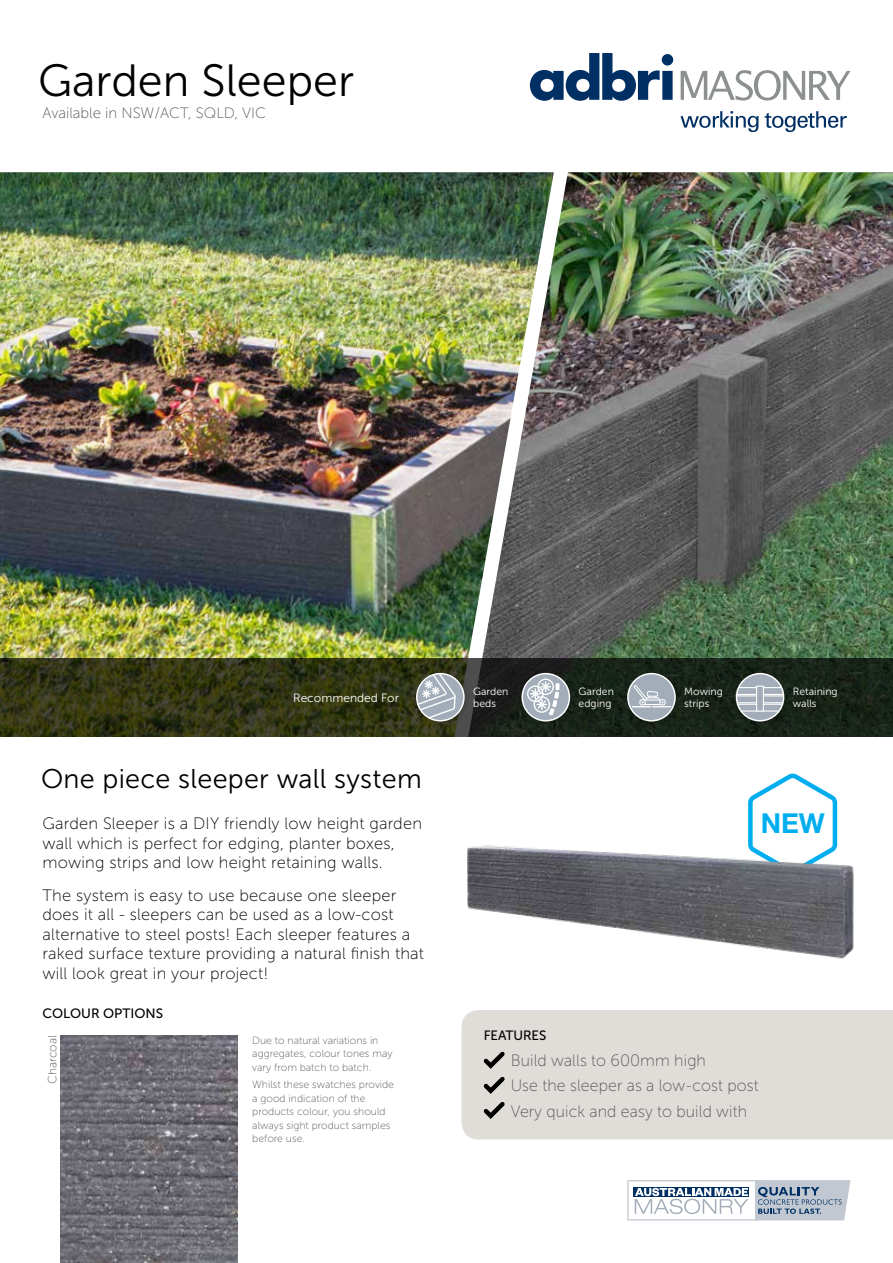
<style>
.page{position:relative;width:893px;height:1263px;background:#fff}
.page>*{position:absolute;margin:0;border:0;box-sizing:border-box;transform-origin:0 0}
.t1{font:45px "Museo Sans 300";color:#000}
.t2{font:700 27.45px "Helvetica Neue LT Std";color:#00aeef}
.t3{font:27px "Museo Sans 300";letter-spacing:.01em;color:#000}
.t4{font:16.5px/19.5px "Museo Sans 100";letter-spacing:.01em;color:#000}
.t5{font:16.5px/25.5px "Museo Sans Rounded 100";letter-spacing:.01em;color:#58595b}
.t6{font:15px "Museo Sans 100";color:#58595b}
.t7{font:13.5px "Museo Sans 500";color:#000}
.t8{font:13.5px "Museo Sans Rounded 500";color:#000}
.t9{font:12px "Museo Sans 300";color:#fff}
.t10{font:12px "Museo Sans 100";color:#58595b}
.t11{font:10.5px/13.5px "Museo Sans 100";color:#58595b}
.t12{font:10.5px/12.6px "Museo Sans 300";color:#fff}
</style>
<div class="page">
<svg style="left:748px;top:773px;width:90px;height:64px"></svg>
<img style="left:467px;top:837px;width:387px;height:122px">
<img style="left:0;top:172px;width:468px;height:565px">
<img style="left:468px;top:172px;width:425px;height:565px">
<svg style="left:0;top:658px;width:893px;height:78px;background:#282e16"></svg>
<img style="left:61px;top:1035px;width:176px;height:228px">
<div style="left:412px;top:669px;width:58px;height:58px;background:#000;opacity:.2"></div>
<svg style="left:417px;top:674px;width:47px;height:47px;background:#a2a9ac"></svg>
<div style="left:416px;top:673px;width:49px;height:48px;border:1px solid #fff;border-radius:50%"></div>
<div style="left:518px;top:669px;width:58px;height:58px;background:#000;opacity:.2"></div>
<svg style="left:522px;top:674px;width:47px;height:47px"></svg>
<div style="left:537px;top:678px;width:17px;height:17px;border:1px solid #fff;border-radius:50%"></div>
<div style="left:527px;top:685px;width:17px;height:17px;border:1px solid #fff;border-radius:50%"></div>
<svg style="left:530px;top:681px;width:29px;height:35px"></svg>
<div style="left:521px;top:673px;width:49px;height:48px;border:1px solid #fff;border-radius:50%"></div>
<div style="left:623px;top:669px;width:58px;height:58px;background:#000;opacity:.2"></div>
<svg style="left:628px;top:674px;width:47px;height:47px"></svg>
<svg style="left:632px;top:685px;width:39px;height:22px"></svg>
<div style="left:627px;top:673px;width:49px;height:48px;border:1px solid #fff;border-radius:50%"></div>
<div style="left:732px;top:669px;width:58px;height:58px;background:#000;opacity:.2"></div>
<svg style="left:736px;top:674px;width:48px;height:47px;background:#b6bec7"></svg>
<div style="left:736px;top:673px;width:48px;height:48px;border:1px solid #fff;border-radius:50%"></div>
<svg style="left:627px;top:1180px;width:223px;height:40px"></svg>
<div style="left:461px;top:1010px;width:432px;height:129px;background:#e0ddd9"></div>
<svg style="left:480px;top:1048px;width:29px;height:74px;background:#bab8b4"></svg>
<svg style="left:681px;top:70px;width:169px;height:31px"></svg>
<svg style="left:530px;top:53px;width:143px;height:48px"></svg>
<svg style="left:680px;top:111px;width:79px;height:21px"></svg>
<svg style="left:765px;top:111px;width:82px;height:21px"></svg>
<h1 class="t1" style="left:38px;top:56px;width:318px">Garden Sleeper</h1>
<p class="t6" style="left:43px;top:105px;width:225px">Available in NSW/ACT, SQLD, VIC</p>
<p class="t9" style="left:293px;top:691px;width:107px">Recommended For</p>
<h3 class="t3" style="left:41px;top:764px;width:382px">One piece sleeper wall system</h3>
<p class="t4" style="left:43px;top:814px;width:381px">Garden Sleeper is a DIY friendly low height garden wall which is perfect for edging, planter boxes, mowing strips and low height retaining walls.</p>
<p class="t4" style="left:43px;top:885px;width:383px">The system is easy to use because one sleeper does it all - sleepers can be used as a low-cost alternative to steel posts! Each sleeper features a raked surface texture providing a natural finish that will look great in your project!</p>
<p class="t7" style="left:43px;top:1006px;width:122px">COLOUR OPTIONS</p>
<p class="t10" style="left:46px;top:1084px;width:50px;rotate:-90deg">Charcoal</p>
<p class="t11" style="left:252px;top:1033px;width:142px">Due to natural variations in aggregates, colour tones may vary from batch to batch.</p>
<p class="t11" style="left:252px;top:1078px;width:143px">Whilst these swatches provide a good indication of the products colour, you should always sight product samples before use.</p>
<p class="t12" style="left:473px;top:685px;width:37px">Garden beds</p>
<p class="t12" style="left:579px;top:685px;width:37px">Garden edging</p>
<p class="t12" style="left:684px;top:685px;width:40px">Mowing strips</p>
<p class="t12" style="left:793px;top:685px;width:46px">Retaining walls</p>
<h2 class="t2" style="left:761px;top:807px;width:66px">NEW</h2>
<p class="t8" style="left:484px;top:1028px;width:64px">FEATURES</p>
<p class="t5" style="left:511px;top:1047px;width:250px">Build walls to 600mm high<br>Use the sleeper as a low-cost post<br>Very quick and easy to build with</p>
</div>
